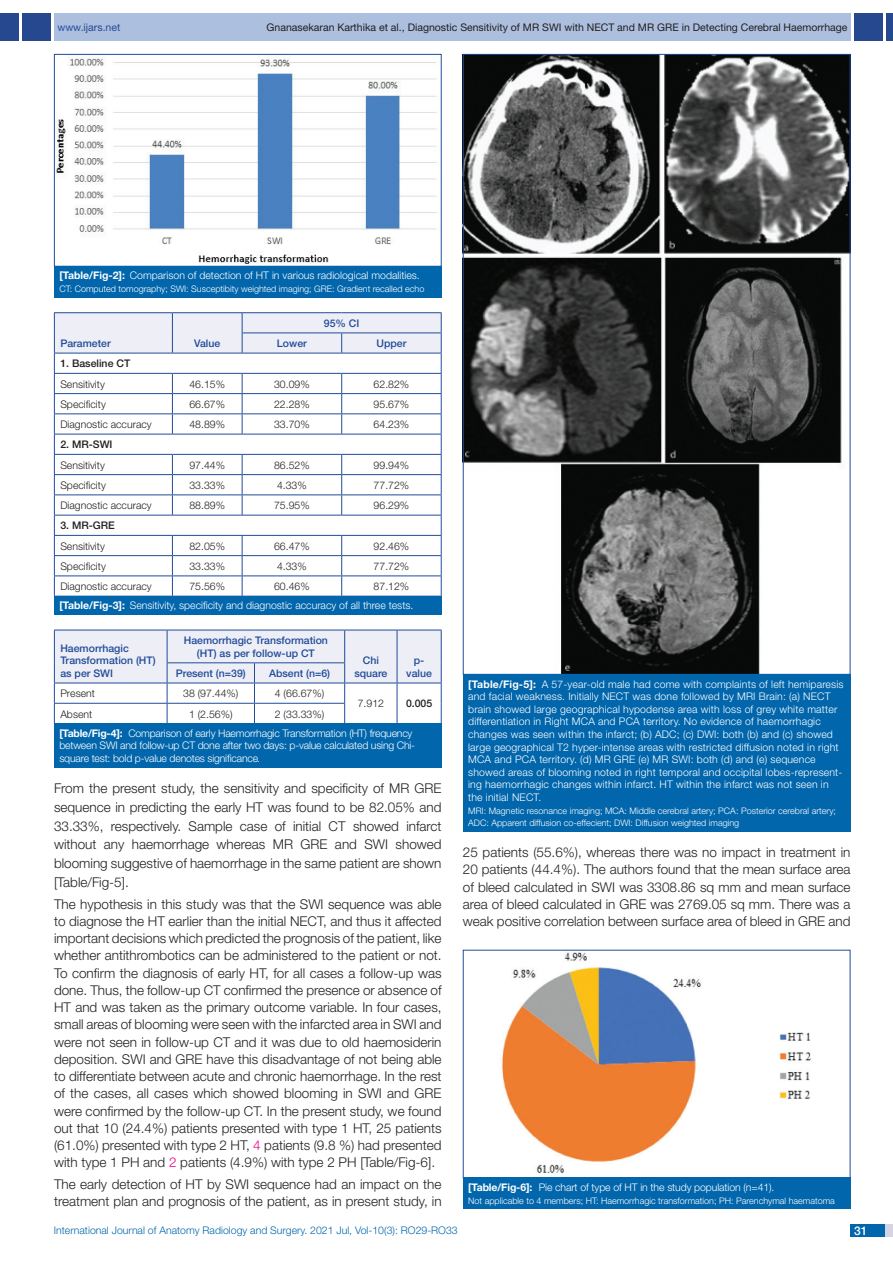
<style>
.page{position:relative;width:893px;height:1263px;background:#fff}
.page>*{position:absolute;margin:0;border:0;box-sizing:border-box;transform-origin:0 0}
.Body_text{font:300 13.5px/17.2px "Helvetica Neue";color:#231f20;text-align:justify}
.t1{font:500 12px "Helvetica Neue";color:#fff}
.TABLE_FIG{font:300 10.5px/12.6px "Helvetica Neue";letter-spacing:.015em;color:#fff}
.tb_txt{font:300 10.5px "Helvetica Neue";color:#231f20}
.TABLE_FIG-2{font:300 10.5px/12.6px "Helvetica Neue";letter-spacing:-.02em;color:#fff}
.tb_head{font:500 10.5px/12.6px "Helvetica Neue";color:#214c99;text-align:center}
.t2{font:10.5px "Helvetica Neue";color:#231f20}
.t3{font:300 10.5px "Helvetica Neue";color:#0166ac}
.TABLE_FIG-3{font:300 10.5px "Helvetica Neue";letter-spacing:-.01em;color:#fff}
.tb_txt-2{font:500 10.5px "Helvetica Neue";color:#231f20}
.t4{font:10.5px "Helvetica Neue";color:#244e9b}
.TABLE_FIG-4{font:300 9px/12.6px "Helvetica Neue";color:#fff}
.s1{color:#25488e}
.s2{font-weight:700}
.s3{font-style:italic;font-size:9px}
.s4{color:#ed028c}
</style>
<div class="page">
<div style="left:54px;top:13px;width:796px;height:28px;background:#adbfdf"></div>
<div style="left:0;top:13px;width:19px;height:28px;background:#25488e"></div>
<div style="left:22px;top:13px;width:29px;height:28px;background:#25488e"></div>
<div style="left:886px;top:13px;width:7px;height:28px;background:#25488e"></div>
<div style="left:854px;top:13px;width:29px;height:28px;background:#25488e"></div>
<div style="left:850px;top:1224px;width:43px;height:13px;background:#d3d5e7"></div>
<div style="left:850px;top:1224px;width:35px;height:13px;background:#0166ac"></div>
<hr style="left:54px;top:312px;width:118px;height:1px;background:#214c99">
<hr style="left:172px;top:312px;width:70px;height:1px;background:#214c99">
<hr style="left:242px;top:312px;width:100px;height:1px;background:#214c99">
<hr style="left:342px;top:312px;width:100px;height:1px;background:#214c99">
<svg style="left:54px;top:313px;width:388px;height:283px"></svg>
<div style="left:54px;top:596px;width:388px;height:19px;background:#0166ac"></div>
<svg style="left:54px;top:630px;width:388px;height:93px"></svg>
<div style="left:54px;top:723px;width:388px;height:44px;background:#0166ac"></div>
<img style="left:56px;top:58px;width:381px;height:206px">
<div style="left:54px;top:54px;width:388px;height:213px;border:1px solid #214c99"></div>
<div style="left:54px;top:266px;width:388px;height:31px;background:#0166ac"></div>
<img style="left:465px;top:56px;width:383px;height:617px">
<div style="left:463px;top:674px;width:387px;height:157px;background:#0166ac"></div>
<img style="left:501px;top:952px;width:310px;height:221px">
<div style="left:463px;top:1177px;width:387px;height:32px;background:#0166ac"></div>
<p class="t4" style="left:57px;top:21px;width:64px">www.<span class="s1">ijars</span>.net</p>
<p class="t2" style="left:267px;top:21px;width:582px">Gnanasekaran Karthika et al., Diagnostic Sensitivity of MR SWI with NECT and MR GRE in Detecting Cerebral Haemorrhage</p>
<p class="TABLE_FIG" style="left:59px;top:269px;width:362px"><span class="s2">[Table/Fig-2]:</span> Comparison of detection of HT in various radiological modalities.</p>
<p class="TABLE_FIG-4" style="left:59px;top:282px;width:367px">CT: Computed tomography; SWI: Susceptibity weighted imaging; GRE: Gradient recalled echo</p>
<p class="tb_head" style="left:60px;top:337px;width:52px">Parameter</p>
<p class="tb_head" style="left:194px;top:337px;width:28px">Value</p>
<p class="tb_head" style="left:324px;top:317px;width:35px">95% CI</p>
<p class="tb_head" style="left:277px;top:337px;width:31px">Lower</p>
<p class="tb_head" style="left:376px;top:337px;width:31px">Upper</p>
<p class="tb_txt-2" style="left:60px;top:357px;width:71px">1. Baseline CT</p>
<p class="tb_txt" style="left:60px;top:377px;width:46px">Sensitivity</p>
<p class="tb_txt" style="left:189px;top:377px;width:37px">46.15%</p>
<p class="tb_txt" style="left:274px;top:377px;width:37px">30.09%</p>
<p class="tb_txt" style="left:374px;top:377px;width:37px">62.82%</p>
<p class="tb_txt" style="left:60px;top:398px;width:47px">Specificity</p>
<p class="tb_txt" style="left:189px;top:398px;width:37px">66.67%</p>
<p class="tb_txt" style="left:274px;top:398px;width:37px">22.28%</p>
<p class="tb_txt" style="left:374px;top:398px;width:37px">95.67%</p>
<p class="tb_txt" style="left:60px;top:418px;width:93px">Diagnostic accuracy</p>
<p class="tb_txt" style="left:189px;top:418px;width:37px">48.89%</p>
<p class="tb_txt" style="left:274px;top:418px;width:37px">33.70%</p>
<p class="tb_txt" style="left:374px;top:418px;width:37px">64.23%</p>
<p class="tb_txt-2" style="left:60px;top:438px;width:52px">2. MR-SWI</p>
<p class="tb_txt" style="left:60px;top:458px;width:46px">Sensitivity</p>
<p class="tb_txt" style="left:189px;top:458px;width:37px">97.44%</p>
<p class="tb_txt" style="left:274px;top:458px;width:37px">86.52%</p>
<p class="tb_txt" style="left:374px;top:458px;width:37px">99.94%</p>
<p class="tb_txt" style="left:60px;top:479px;width:47px">Specificity</p>
<p class="tb_txt" style="left:189px;top:479px;width:37px">33.33%</p>
<p class="tb_txt" style="left:277px;top:479px;width:31px">4.33%</p>
<p class="tb_txt" style="left:374px;top:479px;width:37px">77.72%</p>
<p class="tb_txt" style="left:60px;top:499px;width:93px">Diagnostic accuracy</p>
<p class="tb_txt" style="left:189px;top:499px;width:37px">88.89%</p>
<p class="tb_txt" style="left:274px;top:499px;width:37px">75.95%</p>
<p class="tb_txt" style="left:374px;top:499px;width:37px">96.29%</p>
<p class="tb_txt-2" style="left:60px;top:519px;width:55px">3. MR-GRE</p>
<p class="tb_txt" style="left:60px;top:539px;width:46px">Sensitivity</p>
<p class="tb_txt" style="left:189px;top:539px;width:37px">82.05%</p>
<p class="tb_txt" style="left:274px;top:539px;width:37px">66.47%</p>
<p class="tb_txt" style="left:374px;top:539px;width:37px">92.46%</p>
<p class="tb_txt" style="left:60px;top:560px;width:47px">Specificity</p>
<p class="tb_txt" style="left:189px;top:560px;width:37px">33.33%</p>
<p class="tb_txt" style="left:277px;top:560px;width:31px">4.33%</p>
<p class="tb_txt" style="left:374px;top:560px;width:37px">77.72%</p>
<p class="tb_txt" style="left:60px;top:580px;width:93px">Diagnostic accuracy</p>
<p class="tb_txt" style="left:189px;top:580px;width:37px">75.56%</p>
<p class="tb_txt" style="left:274px;top:580px;width:37px">60.46%</p>
<p class="tb_txt" style="left:374px;top:580px;width:37px">87.12%</p>
<p class="TABLE_FIG" style="left:59px;top:599px;width:356px"><span class="s2">[Table/Fig-3]:</span> Sensitivity, specificity and diagnostic accuracy of all three tests.</p>
<p class="tb_head" style="left:60px;top:642px;width:97px;text-align:left">Haemorrhagic<br>Transformation (HT) as per SWI</p>
<p class="tb_head" style="left:184px;top:634px;width:146px">Haemorrhagic Transformation (HT) as per follow-up CT</p>
<p class="tb_head" style="left:354px;top:654px;width:35px">Chi square</p>
<p class="tb_head" style="left:414px;top:654px;width:12px">p-</p>
<p class="tb_head" style="left:176px;top:667px;width:71px">Present (n=39)</p>
<p class="tb_head" style="left:269px;top:667px;width:63px">Absent (n=6)</p>
<p class="tb_head" style="left:406px;top:667px;width:27px">value</p>
<p class="tb_txt" style="left:60px;top:687px;width:36px">Present</p>
<p class="tb_txt" style="left:183px;top:687px;width:57px">38 (97.44%)</p>
<p class="tb_txt" style="left:275px;top:687px;width:51px">4 (66.67%)</p>
<p class="tb_txt" style="left:358px;top:697px;width:28px">7.912</p>
<p class="tb_txt-2" style="left:406px;top:697px;width:28px">0.005</p>
<p class="tb_txt" style="left:60px;top:707px;width:33px">Absent</p>
<p class="tb_txt" style="left:189px;top:707px;width:45px">1 (2.56%)</p>
<p class="tb_txt" style="left:275px;top:707px;width:51px">2 (33.33%)</p>
<p class="TABLE_FIG-2" style="left:59px;top:726px;width:357px"><span class="s2">[Table/Fig-4]:</span> Comparison of early Haemorrhagic Transformation (HT) frequency between SWI and follow-up CT done after two days: p-value calculated using Chi&shy;square test: bold p-value denotes significance<span class="s3">.</span></p>
<p class="Body_text" style="left:54px;top:778px;width:389px;line-height:18.9px">From the present study, the sensitivity and specificity of MR GRE sequence in predicting the early HT was found to be 82.05% and 33.33%, respectively. Sample case of initial CT showed infarct without any haemorrhage whereas MR GRE and SWI showed blooming suggestive of haemorrhage in the same patient are shown [Table/Fig-5].</p>
<p class="Body_text" style="left:54px;top:895px;width:389px">The hypothesis in this study was that the SWI sequence was able to diagnose the HT earlier than the initial NECT, and thus it affected important decisions which predicted the prognosis of the patient, like whether antithrombotics can be administered to the patient or not.<br>To confirm the diagnosis of early HT, for all cases a follow-up was done. Thus, the follow-up CT confirmed the presence or absence of HT and was taken as the primary outcome variable. In four cases, small areas of blooming were seen with the infarcted area in SWI and were not seen in follow-up CT and it was due to old haemosiderin deposition. SWI and GRE have this disadvantage of not being able to differentiate between acute and chronic haemorrhage. In the rest of the cases, all cases which showed blooming in SWI and GRE were confirmed by the follow-up CT. In the present study, we found out that 10 (24.4%) patients presented with type 1 HT, 25 patients (61.0%) presented with type 2 HT, <span class="s4">4</span> patients (9.8 %) had presented with type 1 PH and <span class="s4">2</span> patients (4.9%) with type 2 PH [Table/Fig-6].</p>
<p class="Body_text" style="left:54px;top:1175px;width:389px">The early detection of HT by SWI sequence had an impact on the treatment plan and prognosis of the patient, as in present study, in</p>
<p class="TABLE_FIG" style="left:468px;top:677px;width:377px"><span class="s2">[Table/Fig-5]:</span> A 57-year-old male had come with complaints of left hemiparesis and facial weakness. Initially NECT was done followed by MRI Brain: (a) NECT brain showed large geographical hypodense area with loss of grey white matter differentiation in Right MCA and PCA territory. No evidence of haemorrhagic changes was seen within the infarct; (b) ADC; (c) DWI: both (b) and (c) showed large geographical T2 hyper-intense areas with restricted diffusion noted in right MCA and PCA territory. (d) MR GRE (e) MR SWI: both (d) and (e) sequence showed areas of blooming noted in right temporal and occipital lobes-represent&shy;ing haemorrhagic changes within infarct. HT within the infarct was not seen in the initial NECT.</p>
<p class="TABLE_FIG-4" style="left:468px;top:804px;width:369px">MRI: Magnetic resonance imaging; MCA: Middle cerebral artery; PCA: Posterior cerebral artery;<br>ADC: Apparent diffusion co-effecient; DWI: Diffusion weighted imaging</p>
<p class="Body_text" style="left:463px;top:843px;width:389px">25 patients (55.6%), whereas there was no impact in treatment in 20 patients (44.4%). The authors found that the mean surface area of bleed calculated in SWI was 3308.86 sq mm and mean surface area of bleed calculated in GRE was 2769.05 sq mm. There was a weak positive correlation between surface area of bleed in GRE and</p>
<p class="TABLE_FIG-3" style="left:468px;top:1181px;width:308px"><span class="s2">[Table/Fig-6]:</span> Pie chart of type of HT in the study population (n=41).</p>
<p class="TABLE_FIG-4" style="left:468px;top:1194px;width:368px">Not applicable to 4 members; HT: Haemorrhagic transformation; PH: Parenchymal haematoma</p>
<p class="t3" style="left:54px;top:1224px;width:405px">International Journal of Anatomy Radiology and Surgery. 2021 Jul, Vol-10(3): RO29-RO33</p>
<p class="t1" style="left:854px;top:1223px;width:15px">31</p>
</div>
